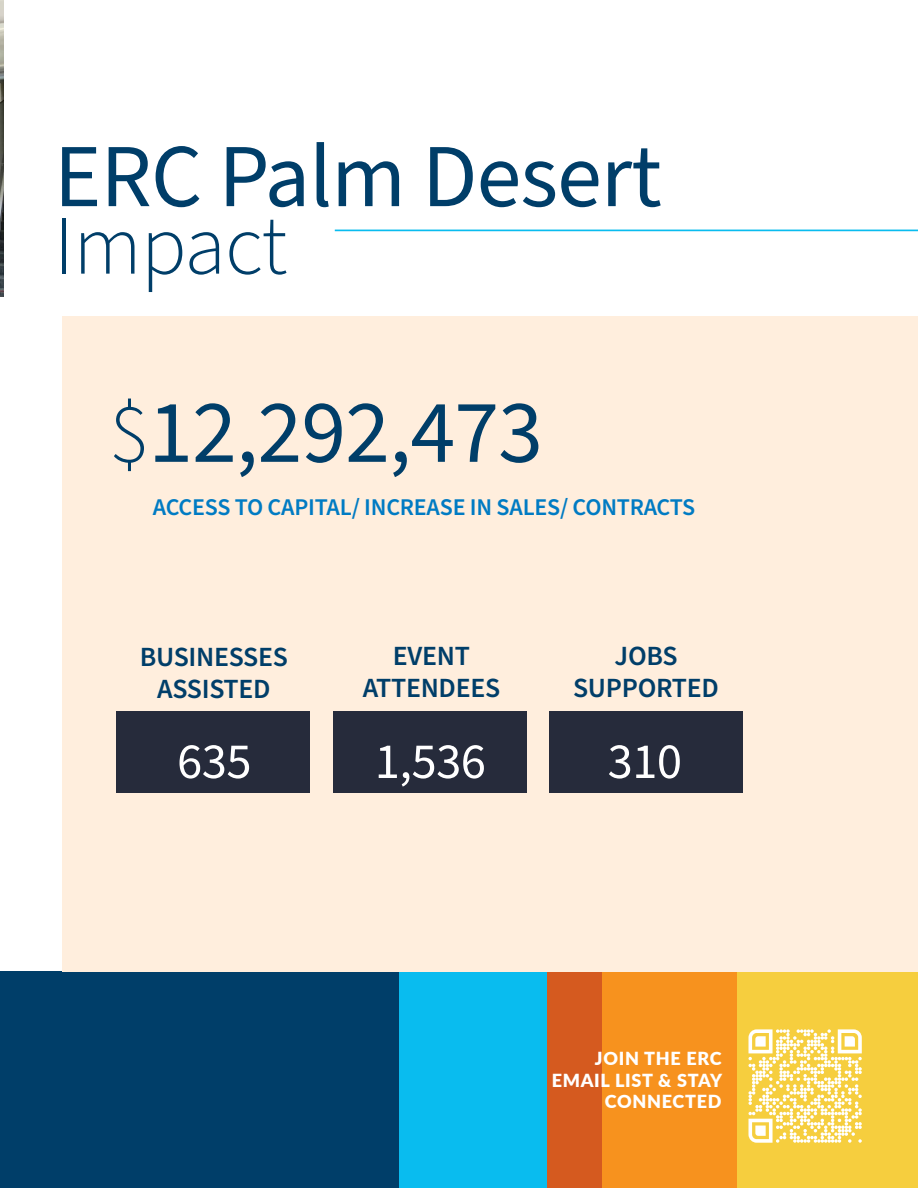
<style>
.page{position:relative;width:918px;height:1188px;background:#fff}
.page>*{position:absolute;margin:0;border:0;box-sizing:border-box;transform-origin:0 0}
.t1{font:90px "Source Sans Pro";letter-spacing:-.01em;color:#003e69}
.t2{font:300 84.3px "Source Sans Pro";letter-spacing:-.01em;color:#003e69}
.t3{font:50.55px "Source Sans Pro";letter-spacing:-.01em;color:#fff}
.t4{font:600 27.75px/32.4px "Source Sans Pro";letter-spacing:-.01em;color:#003e69;text-align:center}
.t5{font:600 24px "Source Sans Pro";letter-spacing:-.01em;color:#007bc3}
.t6{font:900 18px/21.6px "Lato";letter-spacing:.04em;color:#fff;text-align:right}
.s1{font-weight:300;font-size:84.3px}
</style>
<div class="page">
<div style="left:538px;top:971px;width:67px;height:217px;background:#d55a1f"></div>
<div style="left:399px;top:971px;width:148px;height:217px;background:#09bcef"></div>
<div style="left:688px;top:971px;width:230px;height:217px;background:#f6ce3e"></div>
<div style="left:602px;top:971px;width:134px;height:217px;background:#f7921e"></div>
<div style="left:0;top:971px;width:399px;height:217px;background:#003e69"></div>
<img style="left:0;top:0;width:3px;height:297px">
<div style="left:63px;top:316px;width:855px;height:656px;background:#fed"></div>
<hr style="left:335px;top:230px;width:583px;height:1px;background:#09bcef">
<div style="left:117px;top:711px;width:193px;height:82px;background:#262b3b"></div>
<div style="left:333px;top:711px;width:193px;height:82px;background:#262b3b"></div>
<div style="left:549px;top:711px;width:194px;height:82px;background:#262b3b"></div>
<svg style="left:748px;top:1029px;width:114px;height:114px"></svg>
<h1 class="t1" style="left:54px;top:116px;width:609px">ERC Palm Desert</h1>
<h2 class="t2" style="left:54px;top:189px;width:235px">Impact</h2>
<h1 class="t1" style="left:109px;top:372px;width:436px"><span class="s1">$</span>12,292,473</h1>
<p class="t5" style="left:153px;top:491px;width:544px">ACCESS TO CAPITAL/ INCREASE IN SALES/ CONTRACTS</p>
<p class="t4" style="left:140px;top:641px;width:150px">BUSINESSES<br>ASSISTED</p>
<p class="t4" style="left:363px;top:640px;width:139px">EVENT<br>ATTENDEES</p>
<p class="t4" style="left:573px;top:640px;width:147px">JOBS<br>SUPPORTED</p>
<h3 class="t3" style="left:177px;top:727px;width:76px">635</h3>
<h3 class="t3" style="left:375px;top:727px;width:113px">1,536</h3>
<h3 class="t3" style="left:608px;top:727px;width:76px">310</h3>
<p class="t6" style="left:552px;top:1047px;width:172px">JOIN THE ERC<br>EMAIL LIST &amp; STAY<br>CONNECTED</p>
</div>
